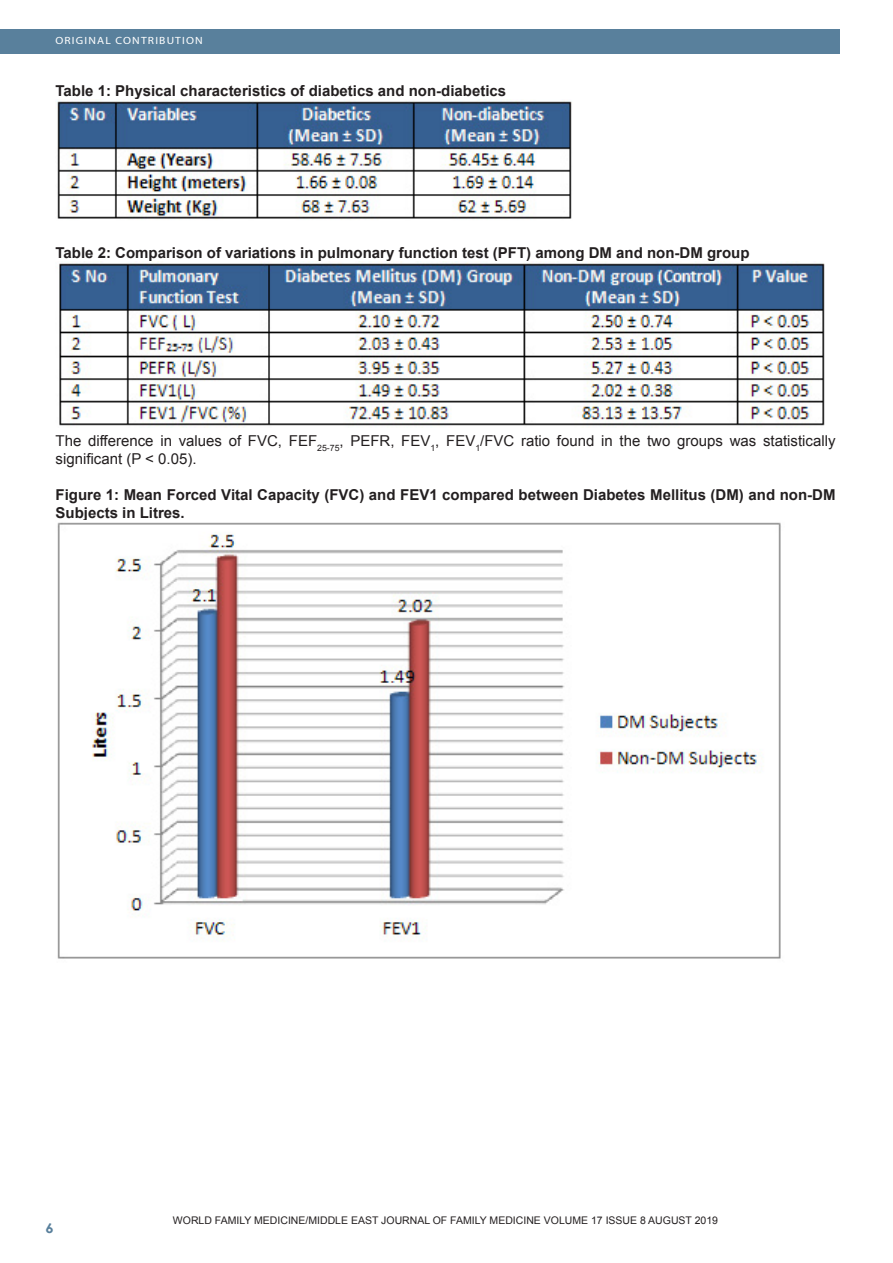
<style>
.page{position:relative;width:893px;height:1263px;background:#fff}
.page>*{position:absolute;margin:0;border:0;box-sizing:border-box;transform-origin:0 0}
.Footnote_Text{font:700 15px/18px "Arial";color:#231f20}
.Footnote_Text-2{font:15px/18px "Arial";color:#231f20}
.Footnote_Text-3{font:10.5px "Arial";color:#231f20}
.t1{font:10.5px "Myriad";letter-spacing:.1em;color:#fff;scale:1.1 1}
</style>
<div class="page">
<div style="left:0;top:30px;width:840px;height:24px;background:#59809c"></div>
<img style="left:57px;top:99px;width:515px;height:121px">
<img style="left:59px;top:261px;width:766px;height:167px">
<img style="left:57px;top:522px;width:724px;height:437px">
<p class="t1" style="left:56px;top:35px;width:135px">ORIGINAL CONTRIBUTION</p>
<p class="Footnote_Text" style="left:56px;top:83px;width:452px">Table 1: Physical characteristics of diabetics and non-diabetics</p>
<p class="Footnote_Text" style="left:56px;top:245px;width:695px">Table 2: Comparison of variations in pulmonary function test (PFT) among DM and non-DM group</p>
<p class="Footnote_Text-2" style="left:56px;top:432px;width:781px">The difference in values of FVC, FEF<sub>25-75</sub>, PEFR, FEV<sub>1</sub>, FEV<sub>1</sub>/FVC ratio found in the two groups was statistically significant (P &lt; 0.05).</p>
<p class="Footnote_Text" style="left:56px;top:486px;width:781px">Figure 1: Mean Forced Vital Capacity (FVC) and FEV1 compared between Diabetes Mellitus (DM) and non-DM<br>Subjects in Litres.</p>
<p class="Footnote_Text-3" style="left:173px;top:1214px;width:547px">WORLD FAMILY MEDICINE/MIDDLE EAST JOURNAL OF FAMILY MEDICINE VOLUME 17 ISSUE 8 AUGUST 2019</p>
</div>
